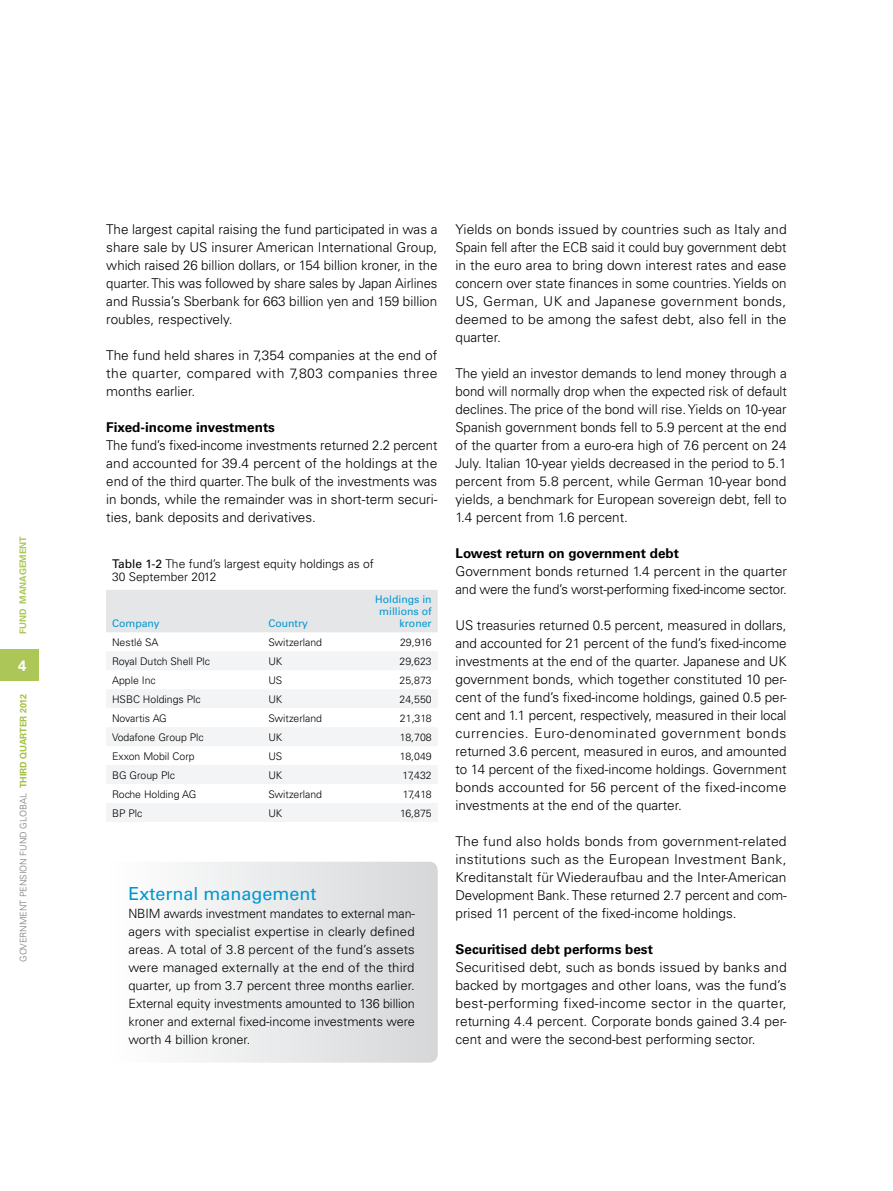
<style>
.page{position:relative;width:893px;height:1191px;background:#fff}
.page>*{position:absolute;margin:0;border:0;box-sizing:border-box;transform-origin:0 0}
.t1{font:18px "Univers";color:#0097d1}
.t2{font:700 15px "Univers";color:#fff}
.t3{font:300 13.5px/18px "Univers";color:#000;text-align:justify}
.t4{font:700 13.5px "Univers";color:#000}
.t5{font:300 12.75px/18px "Univers";color:#000;text-align:justify}
.t6{font:300 12px/13.5px "Univers";color:#000}
.t7{font:300 10.5px "Univers";color:#000}
.t8{font:10.5px/12px "Univers";color:#0097d1;text-align:right}
.t9{font:300 9px "Univers";color:#74787b}
.t10{font:700 9px "Univers";color:#acc657}
.s1{font-weight:700;color:#a4c143}
.s2{font-weight:400}
</style>
<div class="page">
<div style="left:107px;top:861px;width:331px;height:201px;background:linear-gradient(to right,#fff,#d6d7d8);border-radius:9px"></div>
<div style="left:106px;top:590px;width:332px;height:42px;background:#e5e6e8"></div>
<svg style="left:106px;top:652px;width:331px;height:170px;fill:#f3f4f5"></svg>
<div style="left:0;top:648px;width:39px;height:32px;background:#acc657"></div>
<p class="t10" style="left:18px;top:634px;width:99px;rotate:-90deg">FUND MANAGEMENT</p>
<p class="t2" style="left:18px;top:656px;width:10px">4</p>
<p class="t9" style="left:18px;top:961px;width:269px;rotate:-90deg">GOVERNMENT PENSION fUND g LOBAL <span class="s1">Third QUARTER 2012</span></p>
<p class="t3" style="left:106px;top:220px;width:333px">The largest capital raising the fund participated in was a share sale by US insurer American International Group, which raised 26 billion dollars, or 154 billion kroner, in the quarter. This was followed by share sales by Japan Airlines and Russia’s Sberbank for 663 billion yen and 159 billion roubles, respectively.</p>
<p class="t3" style="left:106px;top:346px;width:333px">The fund held shares in 7,354 companies at the end of the quarter, compared with 7,803 companies three months earlier.</p>
<p class="t4" style="left:106px;top:419px;width:170px">Fixed-income investments</p>
<p class="t3" style="left:106px;top:436px;width:333px">The fund’s fixed-income investments returned 2.2 percent and accounted for 39.4 percent of the holdings at the end of the third quarter. The bulk of the investments was in bonds, while the remainder was in short-term securi&shy;ties, bank deposits and derivatives.</p>
<p class="t6" style="left:112px;top:557px;width:263px"><span class="s2">Table 1-2</span> The fund’s largest equity holdings as of<br>30 September 2012</p>
<p class="t8" style="left:112px;top:617px;width:49px">Company</p>
<p class="t8" style="left:268px;top:617px;width:41px">Country</p>
<p class="t8" style="left:375px;top:593px;width:58px">Holdings in millions of kroner</p>
<p class="t7" style="left:112px;top:636px;width:48px">Nestlé SA</p>
<p class="t7" style="left:268px;top:636px;width:55px">Switzerland</p>
<p class="t7" style="left:400px;top:636px;width:33px">29,916</p>
<p class="t7" style="left:112px;top:655px;width:100px">Royal Dutch Shell Plc</p>
<p class="t7" style="left:268px;top:655px;width:15px">UK</p>
<p class="t7" style="left:400px;top:655px;width:34px">29,623</p>
<p class="t7" style="left:112px;top:674px;width:45px">Apple Inc</p>
<p class="t7" style="left:268px;top:674px;width:15px">US</p>
<p class="t7" style="left:400px;top:674px;width:34px">25,873</p>
<p class="t7" style="left:112px;top:693px;width:90px">HSBC Holdings Plc</p>
<p class="t7" style="left:268px;top:693px;width:15px">UK</p>
<p class="t7" style="left:400px;top:693px;width:34px">24,550</p>
<p class="t7" style="left:112px;top:711px;width:56px">Novartis AG</p>
<p class="t7" style="left:268px;top:711px;width:55px">Switzerland</p>
<p class="t7" style="left:400px;top:711px;width:33px">21,318</p>
<p class="t7" style="left:112px;top:730px;width:93px">Vodafone Group Plc</p>
<p class="t7" style="left:268px;top:730px;width:15px">UK</p>
<p class="t7" style="left:400px;top:730px;width:33px">18,708</p>
<p class="t7" style="left:112px;top:749px;width:84px">Exxon Mobil Corp</p>
<p class="t7" style="left:268px;top:749px;width:15px">US</p>
<p class="t7" style="left:400px;top:749px;width:33px">18,049</p>
<p class="t7" style="left:112px;top:768px;width:65px">BG Group Plc</p>
<p class="t7" style="left:268px;top:768px;width:15px">UK</p>
<p class="t7" style="left:403px;top:768px;width:31px">17,432</p>
<p class="t7" style="left:112px;top:787px;width:86px">Roche Holding AG</p>
<p class="t7" style="left:268px;top:787px;width:55px">Switzerland</p>
<p class="t7" style="left:403px;top:787px;width:30px">17,418</p>
<p class="t7" style="left:112px;top:806px;width:32px">BP Plc</p>
<p class="t7" style="left:268px;top:806px;width:15px">UK</p>
<p class="t7" style="left:400px;top:806px;width:33px">16,875</p>
<h1 class="t1" style="left:128px;top:883px;width:190px">External management</h1>
<p class="t5" style="left:128px;top:904px;width:288px">NBIM awards investment mandates to external man&shy;agers with specialist expertise in clearly defined areas. A total of 3.8 percent of the fund’s assets were managed externally at the end of the third quarter, up from 3.7 percent three months earlier.<br>External equity investments amounted to 136 billion kroner and external fixed-income investments were worth 4 billion kroner.</p>
<p class="t3" style="left:455px;top:220px;width:333px">Yields on bonds issued by countries such as Italy and Spain fell after the ECB said it could buy government debt in the euro area to bring down interest rates and ease concern over state finances in some countries. Yields on US, German, UK and Japanese government bonds, deemed to be among the safest debt, also fell in the quarter.</p>
<p class="t3" style="left:455px;top:364px;width:333px">The yield an investor demands to lend money through a bond will normally drop when the expected risk of default declines. The price of the bond will rise. Yields on 10-year Spanish government bonds fell to 5.9 percent at the end of the quarter from a euro-era high of 7.6 percent on 24<br>July. Italian 10-year yields decreased in the period to 5.1 percent from 5.8 percent, while German 10-year bond yields, a benchmark for European sovereign debt, fell to 1.4 percent from 1.6 percent.</p>
<p class="t4" style="left:455px;top:545px;width:225px">Lowest return on government debt</p>
<p class="t3" style="left:455px;top:562px;width:333px">Government bonds returned 1.4 percent in the quarter and were the fund’s worst-performing fixed-income sector.</p>
<p class="t3" style="left:455px;top:616px;width:333px">US treasuries returned 0.5 percent, measured in dollars, and accounted for 21 percent of the fund’s fixed-income investments at the end of the quarter. Japanese and UK government bonds, which together constituted 10 per&shy;cent of the fund’s fixed-income holdings, gained 0.5 per&shy;cent and 1.1 percent, respectively, measured in their local currencies. Euro-denominated government bonds returned 3.6 percent, measured in euros, and amounted to 14 percent of the fixed-income holdings. Government bonds accounted for 56 percent of the fixed-income investments at the end of the quarter.</p>
<p class="t3" style="left:455px;top:832px;width:333px">The fund also holds bonds from government-related institutions such as the European Investment Bank, Kreditanstalt für Wiederaufbau and the Inter-American Development Bank. These returned 2.7 percent and com&shy;prised 11 percent of the fixed-income holdings.</p>
<p class="t4" style="left:455px;top:941px;width:199px">Securitised debt performs best</p>
<p class="t3" style="left:455px;top:958px;width:333px">Securitised debt, such as bonds issued by banks and backed by mortgages and other loans, was the fund’s best-performing fixed-income sector in the quarter, returning 4.4 percent. Corporate bonds gained 3.4 per&shy;cent and were the second-best performing sector.</p>
</div>
